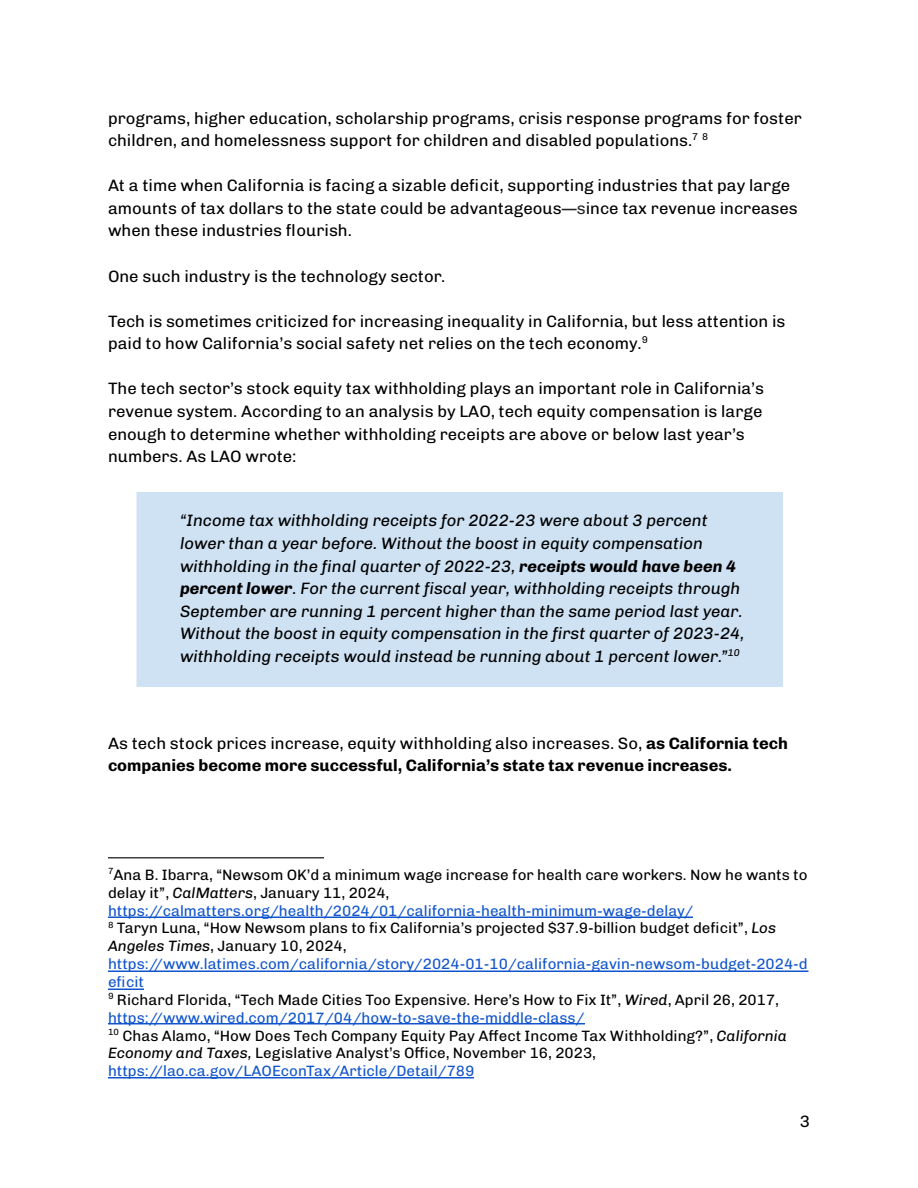
<style>
.page{position:relative;width:918px;height:1188px;background:#fff}
.page>*{position:absolute;margin:0;border:0;box-sizing:border-box;transform-origin:0 0}
.t1{font:16.5px/22.6px "Chivo";color:#000}
.t2{font:italic 16.5px/22.6px "Chivo";color:#000}
.t3{font:700 16.5px/22.6px "Chivo";color:#000}
.t4{font:15px/17.9px "Chivo";color:#000}
.s1{color:#252525}
.s2{font-weight:700}
.s3{font-weight:400}
.s4{font-style:italic}
.s5{color:#15c}
</style>
<div class="page">
<div style="left:135px;top:492px;width:648px;height:194px;background:#cfe2f3"></div>
<hr style="left:108px;top:857px;width:216px;height:1px;background:#000">
<hr style="left:108px;top:1077px;width:366px;height:2px;background:#15c">
<hr style="left:108px;top:1023px;width:477px;height:1px;background:#15c">
<hr style="left:108px;top:970px;width:701px;height:2px;background:#15c">
<hr style="left:108px;top:989px;width:36px;height:1px;background:#15c">
<hr style="left:108px;top:916px;width:585px;height:2px;background:#15c">
<hr style="left:135px;top:492px;width:1px;height:195px;background:#fff">
<p class="t1" style="left:108px;top:106px;width:695px">programs, higher education, scholarship programs, crisis response programs for foster children, and homelessness support for children and disabled populations.<sup>7</sup> <sup>8</sup></p>
<p class="t1" style="left:108px;top:174px;width:691px">At a time when California is facing a sizable defi cit, supporting industries that pay large amounts of tax dollars to the state could be advantageous<span class="s1">—s</span>ince tax revenue increases when these industries fl ourish.</p>
<p class="t1" style="left:108px;top:265px;width:339px">One such industry is the technology sector.</p>
<p class="t1" style="left:108px;top:310px;width:679px">Tech is sometimes criticized for increasing inequality in California, but less attention is paid to how California’s social safety net relies on the tech economy.<sup>9</sup></p>
<p class="t1" style="left:108px;top:377px;width:657px">The tech sector’s stock equity tax withholding plays an important role in California’s revenue system. According to an analysis by LAO, tech equity compensation is large enough to determine whether withholding receipts are above or below last year’s numbers. As LAO wrote:</p>
<p class="t2" style="left:180px;top:509px;width:566px">“Income tax withholding receipts for 2022-23 were about 3 percent lower than a year before. Without the boost in equity compensation withholding in the final quarter of 2022-23, <span class="s2">receipts would have been 4 percent lower</span>. For the current fiscal year, withholding receipts through September are running 1 percent higher than the same period last year.<br>Without the boost in equity compensation in the first quarter of 2023-24, withholding receipts would instead be running about 1 percent lower.”<sup>10</sup></p>
<p class="t3" style="left:108px;top:732px;width:681px"><span class="s3">As tech stock prices increase, equity withholding also increases. So,</span> as California tech companies become more successful, California’s state tax revenue increases.</p>
<p class="t4" style="left:108px;top:866px;width:701px"><sup>7</sup>Ana B. Ibarra, “Newsom OK’d a minimum wage increase for health care workers. Now he wants to delay it”, <span class="s4">CalMatters</span>, January 11, 2024, <span class="s5">https://calmatters.org/health/2024/01/california-health-minimum-wage-delay/</span></p>
<p class="t4" style="left:108px;top:919px;width:701px"><sup>8</sup> Taryn Luna, “How Newsom plans to fix California’s projected $37.9-billion budget defi cit”, <span class="s4">Los Angeles Times</span>, January 10, 2024, <span class="s5">https://www.latimes.com/california/story/2024-01-10/california-gavin-newsom-budget-2024-d efi cit</span></p>
<p class="t4" style="left:108px;top:991px;width:673px"><sup>9</sup> Richard Florida, “Tech Made Cities Too Expensive. Here’s How to Fix It”, <span class="s4">Wired</span>, April 26, 2017, <span class="s5">https://www.wired.com/2017/04/how-to-save-the-middle-class/</span></p>
<p class="t4" style="left:108px;top:1026px;width:680px"><sup>10</sup> Chas Alamo, “How Does Tech Company Equity Pay Affect Income Tax Withholding?”, <span class="s4">California<br>Economy and Taxes,</span> Legislative Analyst’s Office, November 16, 2023, <span class="s5">https://lao.ca.gov/LAOEconTax/Article/Detail/789</span></p>
<p class="t1" style="left:800px;top:1110px;width:12px">3</p>
</div>
